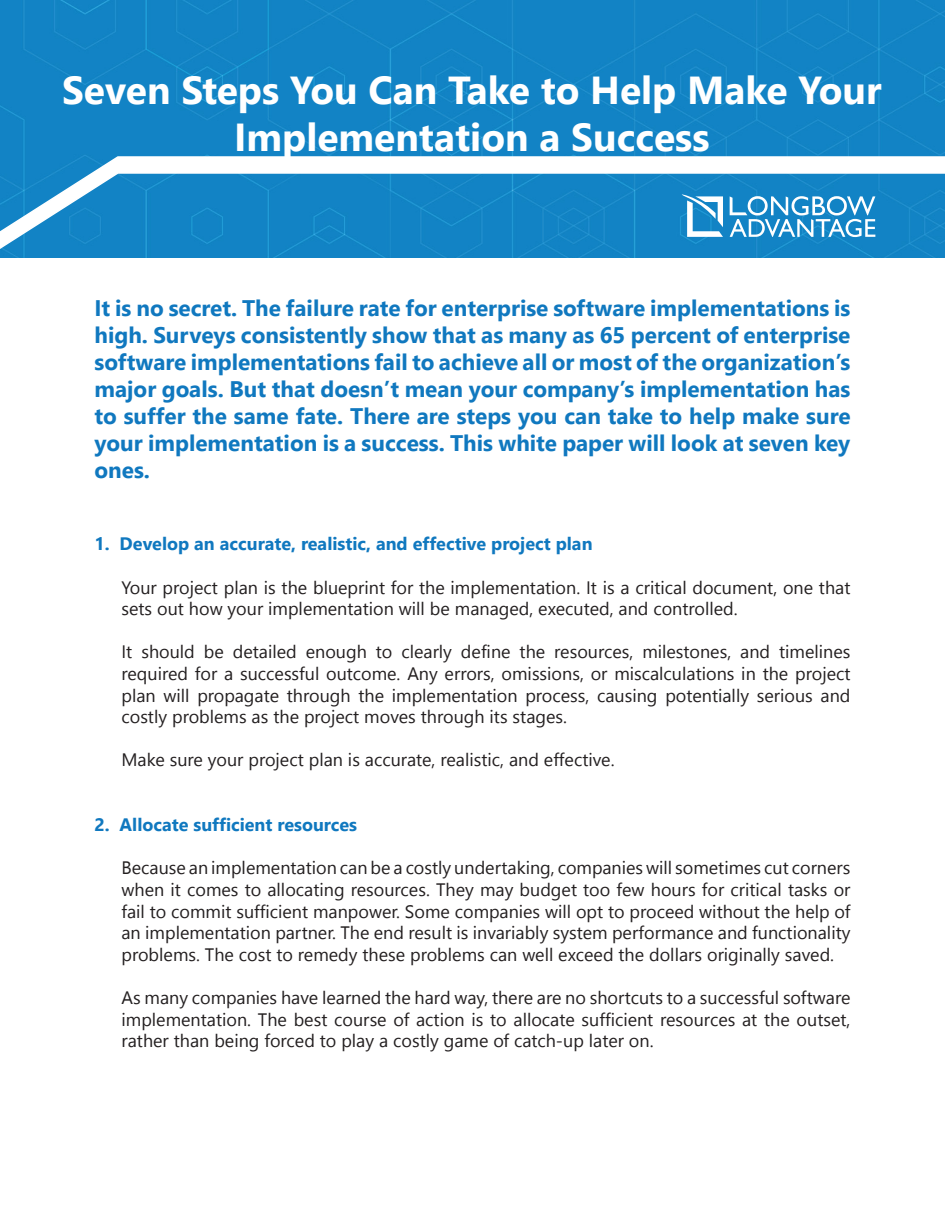
<style>
.page{position:relative;width:945px;height:1215px;background:#fff}
.page>*{position:absolute;margin:0;border:0;box-sizing:border-box;transform-origin:0 0}
.t1{font:700 39px/46.8px "Nirmala UI";color:#fff;text-align:center}
.t2{font:700 22.5px/27px "Nirmala UI";color:#1078bf;text-align:justify}
.t3{font:18px/21.6px "Nirmala UI";color:#231f20;text-align:justify}
.t4{font:700 18px "Nirmala UI";color:#1078bf}
</style>
<div class="page">
<div style="left:0;top:0;width:945px;height:155px;background:#1283c5"></div>
<svg style="left:0;top:155px;width:945px;height:103px"></svg>
<svg style="left:730px;top:196px;width:145px;height:41px"></svg>
<svg style="left:675px;top:192px;width:48px;height:45px"></svg>
<h1 class="t1" style="left:62px;top:64px;width:821px">Seven Steps You Can Take to Help Make Your<br>Implementation a Success</h1>
<p class="t2" style="left:94px;top:293px;width:758px">It is no secret. The failure rate for enterprise software implementations is high. Surveys consistently show that as many as 65 percent of enterprise software implementations fail to achieve all or most of the organization’s major goals. But that doesn’t mean your company’s implementation has to suffer the same fate. There are steps you can take to help make sure your implementation is a success. This white paper will look at seven key ones.</p>
<p class="t4" style="left:94px;top:529px;width:500px">1. Develop an accurate, realistic, and effective project plan</p>
<p class="t3" style="left:122px;top:575px;width:731px">Your project plan is the blueprint for the implementation. It is a critical document, one that sets out how your implementation will be managed, executed, and controlled.</p>
<p class="t3" style="left:122px;top:640px;width:731px">It should be detailed enough to clearly define the resources, milestones, and timelines required for a successful outcome. Any errors, omissions, or miscalculations in the project plan will propagate through the implementation process, causing potentially serious and costly problems as the project moves through its stages.</p>
<p class="t3" style="left:122px;top:748px;width:495px">Make sure your project plan is accurate, realistic, and effective.</p>
<p class="t4" style="left:94px;top:810px;width:264px">2. Allocate sufficient resources</p>
<p class="t3" style="left:122px;top:856px;width:731px">Because an implementation can be a costly undertaking, companies will sometimes cut corners when it comes to allocating resources. They may budget too few hours for critical tasks or fail to commit sufficient manpower. Some companies will opt to proceed without the help of an implementation partner. The end result is invariably system performance and functionality problems. The cost to remedy these problems can well exceed the dollars originally saved.</p>
<p class="t3" style="left:122px;top:986px;width:731px">As many companies have learned the hard way, there are no shortcuts to a successful software implementation. The best course of action is to allocate sufficient resources at the outset, rather than being forced to play a costly game of catch-up later on.</p>
</div>
